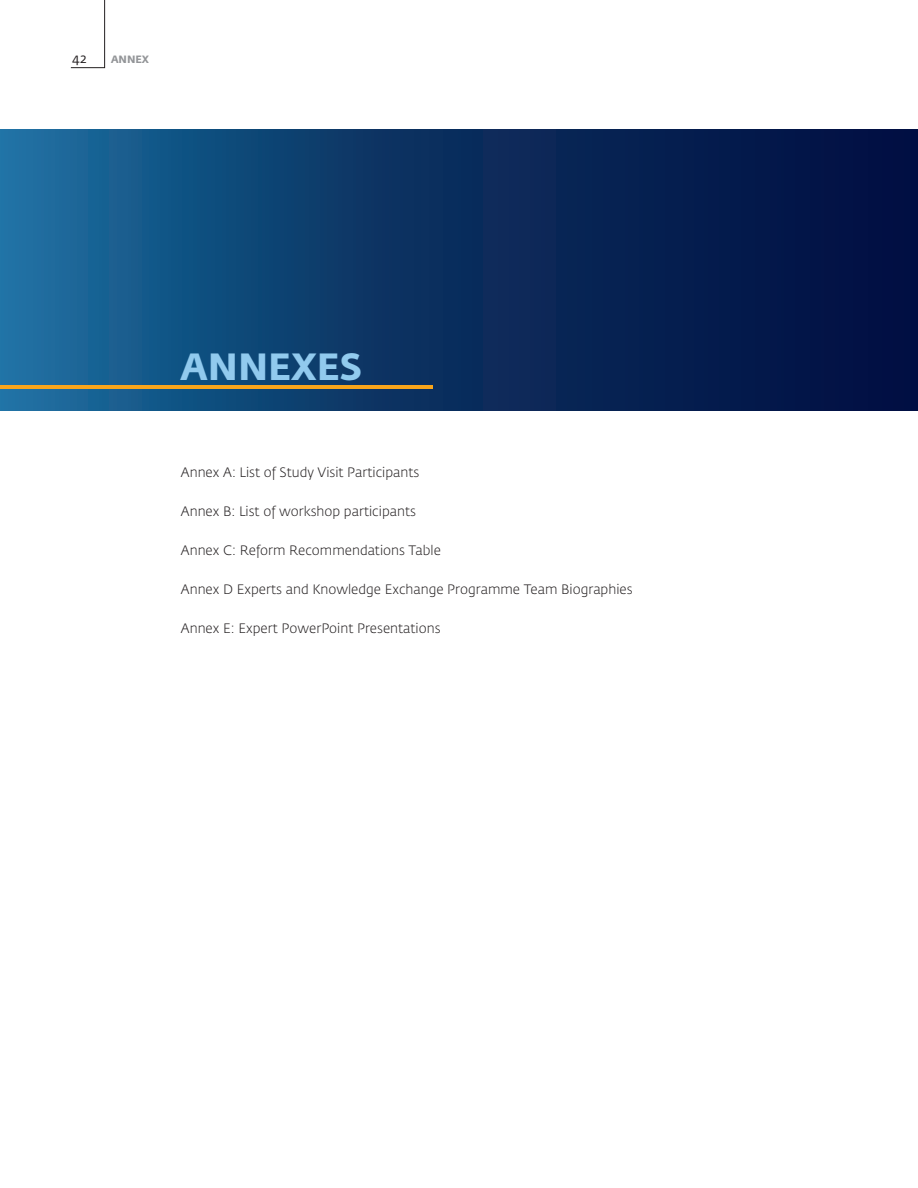
<style>
.page{position:relative;width:918px;height:1188px;background:#fff}
.page>*{position:absolute;margin:0;border:0;box-sizing:border-box;transform-origin:0 0}
.main_head{font:700 37.5px "Fedra Sans Std";color:#91caee}
.body_text{font:300 13.5px "Fedra Sans Std";color:#231f20}
.t1{font:13.5px "Fedra Sans Std";color:#231f20}
.t2{font:700 10.5px "Fedra Sans Std";color:#939598}
</style>
<div class="page">
<svg style="left:70px;top:0;width:35px;height:68px"></svg>
<svg style="left:0;top:130px;width:918px;height:280px;background:#0c3565"></svg>
<hr style="left:0;top:386px;width:432px;height:3px;background:#f9a51b">
<p class="t1" style="left:72px;top:51px;width:16px">42</p>
<p class="t2" style="left:111px;top:53px;width:40px">ANNEX</p>
<p class="main_head" style="left:181px;top:343px;width:182px">ANNEXES</p>
<p class="body_text" style="left:181px;top:464px;width:240px">Annex A: List of Study Visit Participants</p>
<p class="body_text" style="left:181px;top:503px;width:237px">Annex B: List of workshop participants</p>
<p class="body_text" style="left:181px;top:542px;width:262px">Annex C: Reform Recommendations Table</p>
<p class="body_text" style="left:181px;top:581px;width:453px">Annex D Experts and Knowledge Exchange Programme Team Biographies</p>
<p class="body_text" style="left:181px;top:620px;width:261px">Annex E: Expert PowerPoint Presentations</p>
</div>
